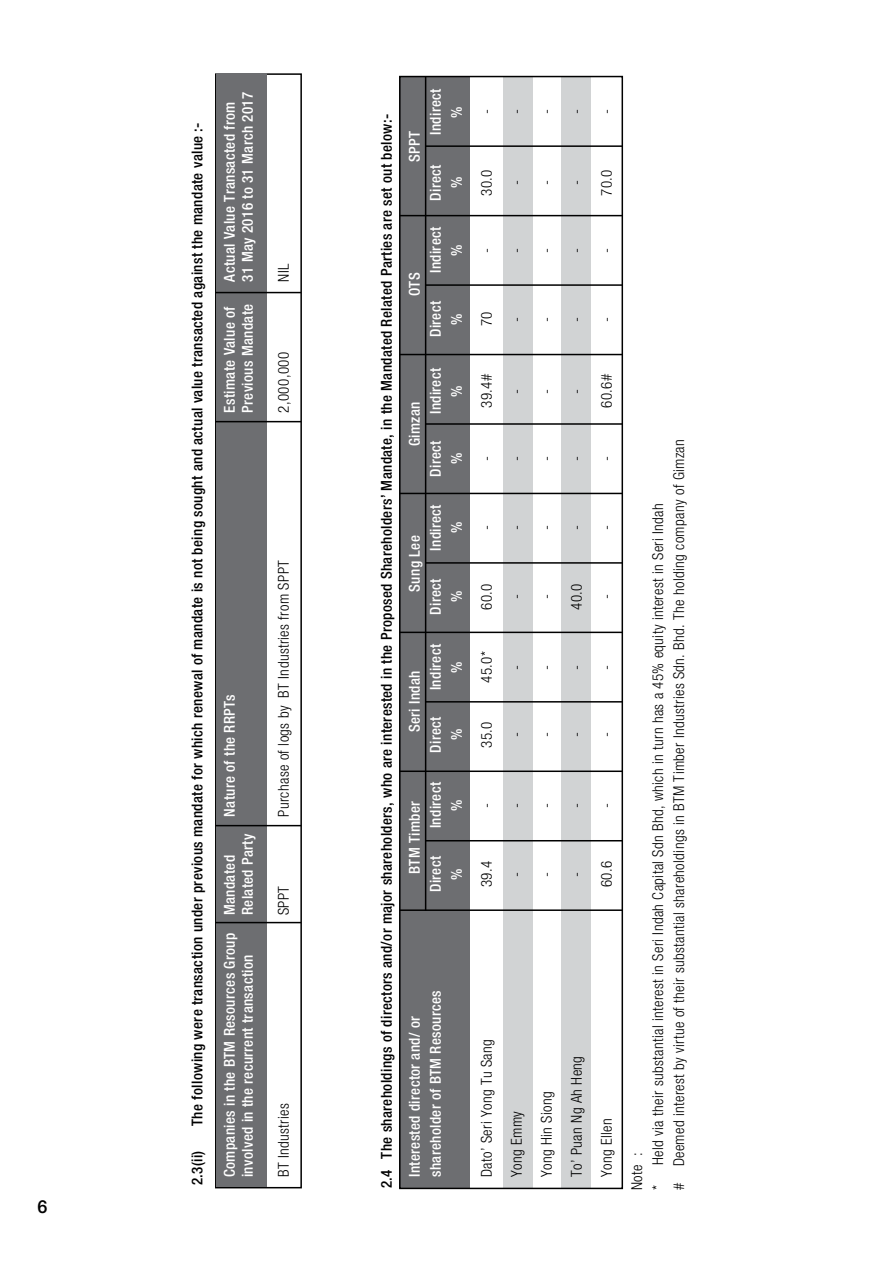
<style>
.page{position:relative;width:893px;height:1263px;background:#fff}
.page>*{position:absolute;margin:0;border:0;box-sizing:border-box;transform-origin:0 0}
.t1{font:500 18px "Helvetica Neue";color:#000}
.t2{font:300 condensed 15px/21px "Helvetica Neue";letter-spacing:.025em;color:#000}
.t3{font:500 condensed 15px/18px "Helvetica Neue";letter-spacing:.025em;color:#fff}
.t4{font:500 condensed 15px "Helvetica Neue";letter-spacing:.025em;color:#000}
</style>
<div class="page">
<div style="left:399px;top:77px;width:70px;height:1111px;background:#6d6e71"></div>
<div style="left:503px;top:77px;width:29px;height:1111px;background:#d1d3d4"></div>
<div style="left:561px;top:77px;width:29px;height:1111px;background:#d1d3d4"></div>
<div style="left:399px;top:76px;width:224px;height:1113px;border:2px solid #000"></div>
<hr style="left:400px;top:909px;width:222px;height:2px;background:#000">
<hr style="left:400px;top:354px;width:222px;height:1px;background:#000">
<hr style="left:400px;top:632px;width:222px;height:1px;background:#000">
<hr style="left:400px;top:770px;width:222px;height:2px;background:#000">
<hr style="left:400px;top:215px;width:222px;height:1px;background:#000">
<hr style="left:400px;top:493px;width:222px;height:1px;background:#000">
<hr style="left:426px;top:840px;width:196px;height:1px;background:#000">
<hr style="left:426px;top:284px;width:196px;height:2px;background:#000">
<hr style="left:426px;top:562px;width:196px;height:2px;background:#000">
<hr style="left:426px;top:701px;width:196px;height:1px;background:#000">
<hr style="left:426px;top:145px;width:196px;height:2px;background:#000">
<hr style="left:426px;top:423px;width:196px;height:2px;background:#000">
<hr style="left:425px;top:76px;width:1px;height:835px;background:#000">
<div style="left:215px;top:73px;width:87px;height:1115px;border:2px solid #000"></div>
<div style="left:217px;top:73px;width:50px;height:1113px;background:#6d6e71"></div>
<hr style="left:215px;top:922px;width:86px;height:1px;background:#000">
<hr style="left:215px;top:825px;width:86px;height:1px;background:#000">
<hr style="left:215px;top:421px;width:86px;height:1px;background:#000">
<hr style="left:215px;top:292px;width:86px;height:1px;background:#000">
<p class="t1" style="left:38px;top:1196px;width:12px">6</p>
<p class="t4" style="left:188px;top:1126px;width:1005px;rotate:-90deg">The following were transaction under previous mandate for which renewal of mandate is not being sought and actual value transacted against the mandate value :-</p>
<p class="t4" style="left:188px;top:1185px;width:36px;rotate:-90deg">2.3(ii)</p>
<p class="t3" style="left:220px;top:282px;width:191px;rotate:-90deg">Actual Value Transacted from<br>31 May 2016 to 31 March 2017</p>
<p class="t3" style="left:220px;top:413px;width:110px;rotate:-90deg">Estimate Value of<br>Previous Mandate</p>
<p class="t3" style="left:220px;top:817px;width:124px;rotate:-90deg">Nature of the RRPTs</p>
<p class="t3" style="left:220px;top:915px;width:83px;rotate:-90deg">Mandated<br>Related Party</p>
<p class="t3" style="left:220px;top:1177px;width:246px;rotate:-90deg">Companies in the BTM Resources Group involved in the recurrent transaction</p>
<p class="t2" style="left:273px;top:282px;width:19px;rotate:-90deg">NIL</p>
<p class="t2" style="left:273px;top:413px;width:62px;rotate:-90deg">2,000,000</p>
<p class="t2" style="left:273px;top:817px;width:258px;rotate:-90deg">Purchase of logs by BT Industries from SPPT</p>
<p class="t2" style="left:273px;top:915px;width:31px;rotate:-90deg">SPPT</p>
<p class="t2" style="left:273px;top:1177px;width:75px;rotate:-90deg">BT Industries</p>
<p class="t4" style="left:377px;top:1188px;width:1076px;rotate:-90deg">2.4 The shareholdings of directors and/or major shareholders, who are interested in the Proposed Shareholders’ Mandate, in the Mandated Related Parties are set out below:-</p>
<p class="t3" style="left:405px;top:162px;width:32px;rotate:-90deg">SPPT</p>
<p class="t3" style="left:426px;top:135px;width:48px;rotate:-90deg">Indirect</p>
<p class="t3" style="left:426px;top:201px;width:38px;rotate:-90deg">Direct</p>
<p class="t3" style="left:447px;top:118px;width:13px;rotate:-90deg">%</p>
<p class="t3" style="left:447px;top:188px;width:13px;rotate:-90deg">%</p>
<p class="t3" style="left:405px;top:296px;width:25px;rotate:-90deg">OTS</p>
<p class="t3" style="left:426px;top:273px;width:48px;rotate:-90deg">Indirect</p>
<p class="t3" style="left:426px;top:337px;width:38px;rotate:-90deg">Direct</p>
<p class="t3" style="left:447px;top:256px;width:13px;rotate:-90deg">%</p>
<p class="t3" style="left:447px;top:325px;width:13px;rotate:-90deg">%</p>
<p class="t3" style="left:405px;top:446px;width:46px;rotate:-90deg">Gimzan</p>
<p class="t3" style="left:426px;top:414px;width:48px;rotate:-90deg">Indirect</p>
<p class="t3" style="left:426px;top:477px;width:38px;rotate:-90deg">Direct</p>
<p class="t3" style="left:447px;top:397px;width:13px;rotate:-90deg">%</p>
<p class="t3" style="left:447px;top:464px;width:13px;rotate:-90deg">%</p>
<p class="t3" style="left:426px;top:551px;width:48px;rotate:-90deg">Indirect</p>
<p class="t3" style="left:405px;top:592px;width:58px;rotate:-90deg">Sung Lee</p>
<p class="t3" style="left:426px;top:615px;width:38px;rotate:-90deg">Direct</p>
<p class="t3" style="left:447px;top:533px;width:13px;rotate:-90deg">%</p>
<p class="t3" style="left:447px;top:602px;width:13px;rotate:-90deg">%</p>
<p class="t3" style="left:405px;top:732px;width:63px;rotate:-90deg">Seri Indah</p>
<p class="t3" style="left:426px;top:690px;width:48px;rotate:-90deg">Indirect</p>
<p class="t3" style="left:426px;top:753px;width:38px;rotate:-90deg">Direct</p>
<p class="t3" style="left:447px;top:673px;width:13px;rotate:-90deg">%</p>
<p class="t3" style="left:447px;top:740px;width:13px;rotate:-90deg">%</p>
<p class="t3" style="left:405px;top:874px;width:75px;rotate:-90deg">BTM Timber</p>
<p class="t3" style="left:426px;top:828px;width:48px;rotate:-90deg">Indirect</p>
<p class="t3" style="left:426px;top:892px;width:38px;rotate:-90deg">Direct</p>
<p class="t3" style="left:447px;top:811px;width:13px;rotate:-90deg">%</p>
<p class="t3" style="left:447px;top:880px;width:13px;rotate:-90deg">%</p>
<p class="t3" style="left:405px;top:1177px;width:162px;rotate:-90deg">Interested director and/ or</p>
<p class="t3" style="left:426px;top:1177px;width:188px;rotate:-90deg">shareholder of BTM Resources</p>
<p class="t2" style="left:476px;top:114px;width:6px;rotate:-90deg">-</p>
<p class="t2" style="left:506px;top:114px;width:6px;rotate:-90deg">-</p>
<p class="t2" style="left:536px;top:114px;width:6px;rotate:-90deg">-</p>
<p class="t2" style="left:566px;top:114px;width:6px;rotate:-90deg">-</p>
<p class="t2" style="left:596px;top:114px;width:6px;rotate:-90deg">-</p>
<p class="t2" style="left:476px;top:196px;width:28px;rotate:-90deg">30.0</p>
<p class="t2" style="left:506px;top:185px;width:6px;rotate:-90deg">-</p>
<p class="t2" style="left:536px;top:185px;width:6px;rotate:-90deg">-</p>
<p class="t2" style="left:566px;top:185px;width:6px;rotate:-90deg">-</p>
<p class="t2" style="left:596px;top:196px;width:28px;rotate:-90deg">70.0</p>
<p class="t2" style="left:476px;top:253px;width:6px;rotate:-90deg">-</p>
<p class="t2" style="left:506px;top:253px;width:6px;rotate:-90deg">-</p>
<p class="t2" style="left:536px;top:253px;width:6px;rotate:-90deg">-</p>
<p class="t2" style="left:566px;top:253px;width:6px;rotate:-90deg">-</p>
<p class="t2" style="left:596px;top:253px;width:6px;rotate:-90deg">-</p>
<p class="t2" style="left:476px;top:326px;width:16px;rotate:-90deg">70</p>
<p class="t2" style="left:506px;top:322px;width:6px;rotate:-90deg">-</p>
<p class="t2" style="left:536px;top:322px;width:6px;rotate:-90deg">-</p>
<p class="t2" style="left:566px;top:322px;width:6px;rotate:-90deg">-</p>
<p class="t2" style="left:596px;top:322px;width:6px;rotate:-90deg">-</p>
<p class="t2" style="left:476px;top:408px;width:35px;rotate:-90deg">39.4#</p>
<p class="t2" style="left:506px;top:394px;width:6px;rotate:-90deg">-</p>
<p class="t2" style="left:536px;top:394px;width:6px;rotate:-90deg">-</p>
<p class="t2" style="left:566px;top:394px;width:6px;rotate:-90deg">-</p>
<p class="t2" style="left:596px;top:408px;width:35px;rotate:-90deg">60.6#</p>
<p class="t2" style="left:476px;top:461px;width:6px;rotate:-90deg">-</p>
<p class="t2" style="left:506px;top:461px;width:6px;rotate:-90deg">-</p>
<p class="t2" style="left:536px;top:461px;width:6px;rotate:-90deg">-</p>
<p class="t2" style="left:566px;top:461px;width:6px;rotate:-90deg">-</p>
<p class="t2" style="left:596px;top:461px;width:6px;rotate:-90deg">-</p>
<p class="t2" style="left:476px;top:530px;width:6px;rotate:-90deg">-</p>
<p class="t2" style="left:506px;top:530px;width:6px;rotate:-90deg">-</p>
<p class="t2" style="left:536px;top:530px;width:6px;rotate:-90deg">-</p>
<p class="t2" style="left:566px;top:530px;width:6px;rotate:-90deg">-</p>
<p class="t2" style="left:596px;top:530px;width:6px;rotate:-90deg">-</p>
<p class="t2" style="left:476px;top:610px;width:28px;rotate:-90deg">60.0</p>
<p class="t2" style="left:506px;top:599px;width:6px;rotate:-90deg">-</p>
<p class="t2" style="left:536px;top:599px;width:6px;rotate:-90deg">-</p>
<p class="t2" style="left:566px;top:610px;width:28px;rotate:-90deg">40.0</p>
<p class="t2" style="left:596px;top:599px;width:6px;rotate:-90deg">-</p>
<p class="t2" style="left:476px;top:683px;width:33px;rotate:-90deg">45.0*</p>
<p class="t2" style="left:506px;top:670px;width:6px;rotate:-90deg">-</p>
<p class="t2" style="left:536px;top:670px;width:6px;rotate:-90deg">-</p>
<p class="t2" style="left:566px;top:670px;width:6px;rotate:-90deg">-</p>
<p class="t2" style="left:596px;top:670px;width:6px;rotate:-90deg">-</p>
<p class="t2" style="left:476px;top:748px;width:28px;rotate:-90deg">35.0</p>
<p class="t2" style="left:506px;top:737px;width:6px;rotate:-90deg">-</p>
<p class="t2" style="left:536px;top:737px;width:6px;rotate:-90deg">-</p>
<p class="t2" style="left:566px;top:737px;width:6px;rotate:-90deg">-</p>
<p class="t2" style="left:596px;top:737px;width:6px;rotate:-90deg">-</p>
<p class="t2" style="left:476px;top:808px;width:6px;rotate:-90deg">-</p>
<p class="t2" style="left:506px;top:808px;width:6px;rotate:-90deg">-</p>
<p class="t2" style="left:536px;top:808px;width:6px;rotate:-90deg">-</p>
<p class="t2" style="left:566px;top:808px;width:6px;rotate:-90deg">-</p>
<p class="t2" style="left:596px;top:808px;width:6px;rotate:-90deg">-</p>
<p class="t2" style="left:476px;top:887px;width:28px;rotate:-90deg">39.4</p>
<p class="t2" style="left:506px;top:877px;width:6px;rotate:-90deg">-</p>
<p class="t2" style="left:536px;top:877px;width:6px;rotate:-90deg">-</p>
<p class="t2" style="left:566px;top:877px;width:6px;rotate:-90deg">-</p>
<p class="t2" style="left:596px;top:887px;width:28px;rotate:-90deg">60.6</p>
<p class="t2" style="left:476px;top:1177px;width:139px;rotate:-90deg">Dato’ Seri Yong Tu Sang</p>
<p class="t2" style="left:506px;top:1177px;width:67px;rotate:-90deg">Yong Emmy</p>
<p class="t2" style="left:536px;top:1177px;width:87px;rotate:-90deg">Yong Hin Siong</p>
<p class="t2" style="left:566px;top:1177px;width:123px;rotate:-90deg">To’ Puan Ng Ah Heng</p>
<p class="t2" style="left:596px;top:1177px;width:60px;rotate:-90deg">Yong Ellen</p>
<p class="t2" style="left:626px;top:1190px;width:752px;rotate:-90deg">Note :<br>* Held via their substantial interest in Seri Indah Capital Sdn Bhd, which in turn has a 45% equity interest in Seri Indah<br># Deemed interest by virtue of their substantial shareholdings in BTM Timber Industries Sdn. Bhd. The holding company of Gimzan</p>
</div>
